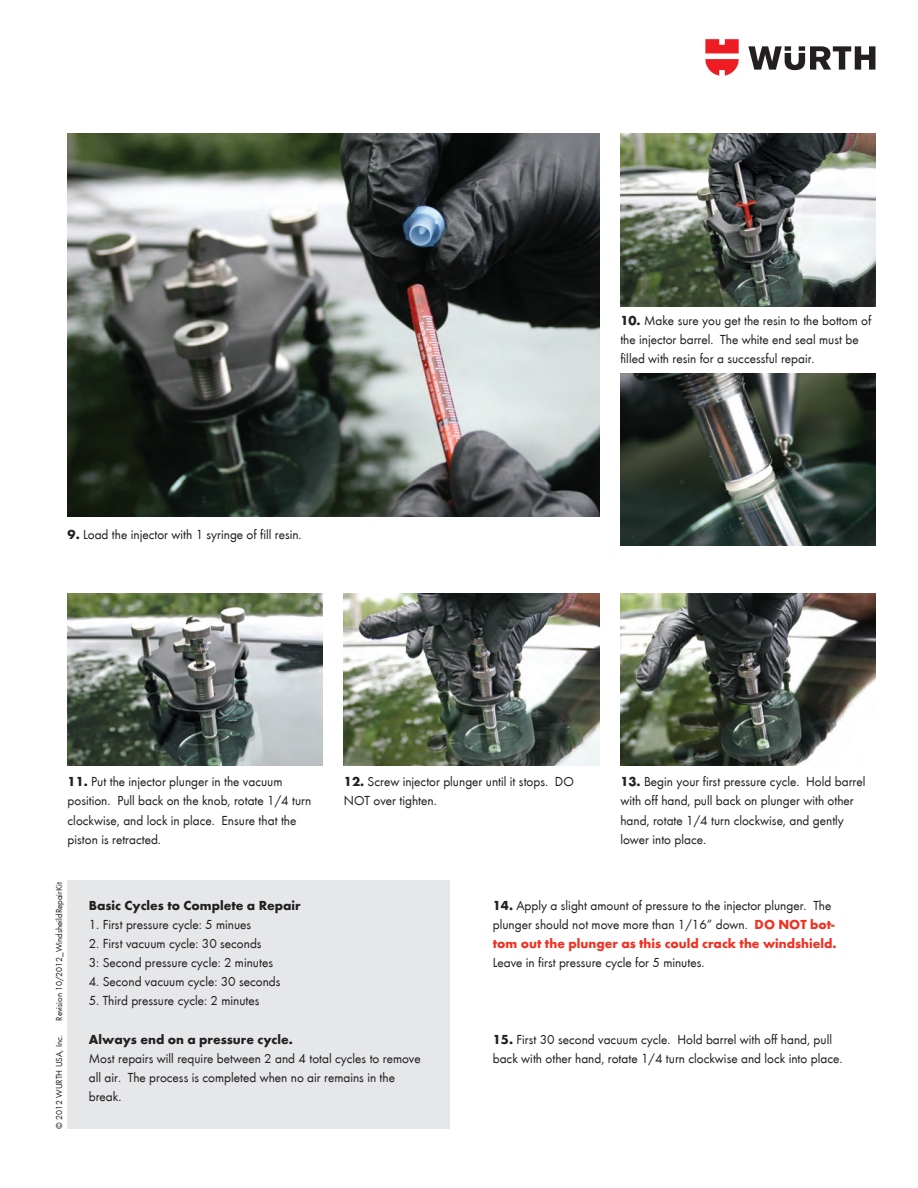
<style>
.page{position:relative;width:918px;height:1188px;background:#fff}
.page>*{position:absolute;margin:0;border:0;box-sizing:border-box;transform-origin:0 0}
.t1{font:13.5px/19.2px "Wuerth";color:#231f20}
.t2{font:700 13.5px "Wuerth";color:#231f20}
.t3{font:9px "Wuerth";color:#231f20}
.s1{font-weight:700}
.s2{font-weight:700;color:#ef3122}
</style>
<div class="page">
<svg style="left:748px;top:46px;width:127px;height:24px"></svg>
<svg style="left:705px;top:39px;width:34px;height:37px"></svg>
<img style="left:68px;top:134px;width:531px;height:383px">
<div style="left:68px;top:880px;width:382px;height:249px;background:#e6e7e9"></div>
<img style="left:620px;top:593px;width:255px;height:172px">
<img style="left:68px;top:593px;width:255px;height:172px">
<img style="left:344px;top:593px;width:255px;height:172px">
<img style="left:620px;top:134px;width:255px;height:172px">
<img style="left:620px;top:373px;width:255px;height:172px">
<p class="t1" style="left:68px;top:525px;width:236px"><span class="s1">9.</span> Load the injector with 1 syringe of fill resin.</p>
<p class="t1" style="left:620px;top:310px;width:252px"><span class="s1">10.</span> Make sure you get the resin to the bottom of the injector barrel. The white end seal must be filled with resin for a successful repair.</p>
<p class="t1" style="left:68px;top:772px;width:245px"><span class="s1">11.</span> Put the injector plunger in the vacuum position. Pull back on the knob, rotate 1/4 turn clockwise, and lock in place. Ensure that the piston is retracted.</p>
<p class="t1" style="left:344px;top:772px;width:231px"><span class="s1">12.</span> Screw injector plunger until it stops. DO<br>NOT over tighten.</p>
<p class="t1" style="left:620px;top:772px;width:247px"><span class="s1">13.</span> Begin your first pressure cycle. Hold barrel with off hand, pull back on plunger with other hand, rotate 1/4 turn clockwise, and gently lower into place.</p>
<p class="t3" style="left:53px;top:1021px;width:140px;rotate:-90deg">Revision 10/2012_WindsheildRepairKit</p>
<p class="t3" style="left:53px;top:1129px;width:95px;rotate:-90deg">© 2012 WURTH USA, Inc.</p>
<p class="t2" style="left:89px;top:895px;width:213px">Basic Cycles to Complete a Repair</p>
<p class="t1" style="left:89px;top:914px;width:164px">1. First pressure cycle: 5 minues</p>
<p class="t1" style="left:89px;top:933px;width:174px">2. First vacuum cycle: 30 seconds</p>
<p class="t1" style="left:89px;top:952px;width:186px">3: Second pressure cycle: 2 minutes</p>
<p class="t1" style="left:89px;top:972px;width:193px">4. Second vacuum cycle: 30 seconds</p>
<p class="t1" style="left:89px;top:991px;width:172px">5. Third pressure cycle: 2 minutes</p>
<p class="t2" style="left:89px;top:1029px;width:206px">Always end on a pressure cycle.</p>
<p class="t1" style="left:89px;top:1048px;width:333px">Most repairs will require between 2 and 4 total cycles to remove all air. The process is completed when no air remains in the break.</p>
<p class="t1" style="left:493px;top:895px;width:345px"><span class="s1">14.</span> Apply a slight amount of pressure to the injector plunger. The plunger should not move more than 1/16” down. <span class="s2">DO NOT bot&shy;tom out the plunger as this could crack the windshield.<br></span>Leave in first pressure cycle for 5 minutes.</p>
<p class="t1" style="left:493px;top:1029px;width:351px"><span class="s1">15.</span> First 30 second vacuum cycle. Hold barrel with off hand, pull back with other hand, rotate 1/4 turn clockwise and lock into place.</p>
</div>
